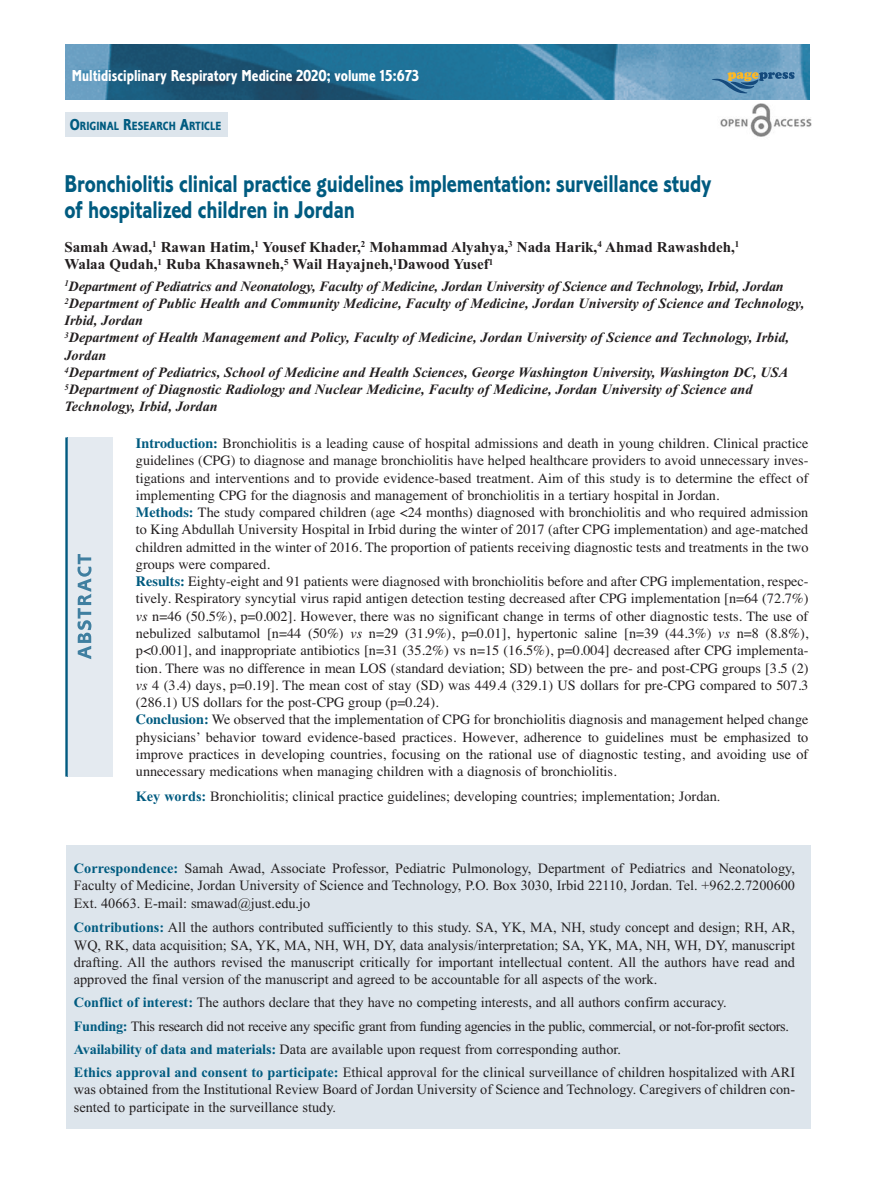
<style>
.page{position:relative;width:896px;height:1189px;background:#fff}
.page>*{position:absolute;margin:0;border:0;box-sizing:border-box;transform-origin:0 0}
.t1{font:25.2px/25.5px "Corinthian Bold Plain";letter-spacing:-.005em;color:#005b80;scale:.83 1}
.t2{font:16.5px "Corinthian Bold Condensed Plain";color:#fff}
.t3{font:700 15px/17.2px "Times New Roman";color:#231f20}
.t4{font:14.25px/17.2px "Times";color:#231f20}
.t5{font:14.25px/17.2px "Times New Roman";color:#231f20;text-align:justify}
.t6{font:italic 700 14.25px/17.2px "Times New Roman";color:#231f20}
.t7{font:12.3px "Corinthian Bold Condensed Plain";color:#005b80}
.s1{font-size:16.5px}
.s2{font-weight:700;color:#005b80}
.s3{font-style:italic}
</style>
<div class="page">
<hr style="left:65px;top:437px;width:3px;height:339px;background:#005b80">
<div style="left:66px;top:845px;width:744px;height:284px;background:#dde5ec"></div>
<div style="left:68px;top:437px;width:44px;height:339px;background:#e4eaf0"></div>
<svg style="left:77px;top:554px;width:14px;height:105px"></svg>
<hr style="left:67px;top:437px;width:1px;height:339px;background:#407fa0">
<div style="left:65px;top:112px;width:162px;height:25px;background:#dde5ec"></div>
<img style="left:720px;top:104px;width:91px;height:33px">
<img style="left:65px;top:44px;width:744px;height:56px">
<svg style="left:711px;top:72px;width:83px;height:21px;background:#6b93a7"></svg>
<p class="t2" style="left:72px;top:70px;width:349px">Multidisciplinary Respiratory Medicine 2020; volume 15:673</p>
<p class="t7" style="left:70px;top:121px;width:153px"><span class="s1">O</span>RIGINAL <span class="s1">R</span>ESEARCH <span class="s1">A</span>RTICLE</p>
<h1 class="t1" style="left:64px;top:173px;width:781px">Bronchiolitis clinical practice guidelines implementation: surveillance study of hospitalized children in Jordan</h1>
<p class="t3" style="left:64px;top:238px;width:676px">Samah Awad,<sup>1</sup> Rawan Hatim,<sup>1</sup> Yousef Khader,<sup>2</sup> Mohammad Alyahya,<sup>3</sup> Nada Harik,<sup>4</sup> Ahmad Rawashdeh,<sup>1<br></sup>Walaa Qudah,<sup>1</sup> Ruba Khasawneh,<sup>5</sup> Wail Hayajneh,<sup>1</sup>Dawood Yusef<sup>1</sup></p>
<p class="t6" style="left:64px;top:277px;width:741px"><sup>1</sup>Department of Pediatrics and Neonatology, Faculty of Medicine, Jordan University of Science and Technology, Irbid, Jordan <sup>2</sup>Department of Public Health and Community Medicine, Faculty of Medicine, Jordan University of Science and Technology, Irbid, Jordan<br><sup>3</sup>Department of Health Management and Policy, Faculty of Medicine, Jordan University of Science and Technology, Irbid, Jordan<br><sup>4</sup>Department of Pediatrics, School of Medicine and Health Sciences, George Washington University, Washington DC, USA <sup>5</sup>Department of Diagnostic Radiology and Nuclear Medicine, Faculty of Medicine, Jordan University of Science and Technology, Irbid, Jordan</p>
<p class="t4" style="left:136px;top:435px;width:674px"><span class="s2">Introduction:</span> Bronchiolitis is a leading cause of hospital admissions and death in young children. Clinical practice guidelines (CPG) to diagnose and manage bronchiolitis have helped healthcare providers to avoid unnecessary inves&shy;tigations and interventions and to provide evidence-based treatment. Aim of this study is to determine the effect of implementing CPG for the diagnosis and management of bronchiolitis in a tertiary hospital in Jordan.<br><span class="s2">Methods:</span> The study compared children (age &lt;24 months) diagnosed with bronchiolitis and who required admission to King Abdullah University Hospital in Irbid during the winter of 2017 (after CPG implementation) and age-matched children admitted in the winter of 2016. The proportion of patients receiving diagnostic tests and treatments in the two groups were compared.<br><span class="s2">Results:</span> Eighty-eight and 91 patients were diagnosed with bronchiolitis before and after CPG implementation, respec&shy;tively. Respiratory syncytial virus rapid antigen detection testing decreased after CPG implementation [n=64 (72.7%) <span class="s3">vs</span> n=46 (50.5%), p=0.002]. However, there was no significant change in terms of other diagnostic tests. The use of nebulized salbutamol [n=44 (50%) <span class="s3">vs</span> n=29 (31.9%), p=0.01], hypertonic saline [n=39 (44.3%) <span class="s3">vs</span> n=8 (8.8%), p&lt;0.001], and inappropriate antibiotics [n=31 (35.2%) vs n=15 (16.5%), p=0.004] decreased after CPG implementa&shy;tion. There was no difference in mean LOS (standard deviation; SD) between the pre- and post-CPG groups [3.5 (2) <span class="s3">vs</span> 4 (3.4) days, p=0.19]. The mean cost of stay (SD) was 449.4 (329.1) US dollars for pre-CPG compared to 507.3 (286.1) US dollars for the post-CPG group (p=0.24).<br><span class="s2">Conclusion:</span> We observed that the implementation of CPG for bronchiolitis diagnosis and management helped change physicians’ behavior toward evidence-based practices. However, adherence to guidelines must be emphasized to improve practices in developing countries, focusing on the rational use of diagnostic testing, and avoiding use of unnecessary medications when managing children with a diagnosis of bronchiolitis.</p>
<p class="t5" style="left:136px;top:787px;width:586px"><span class="s2">Key words:</span> Bronchiolitis; clinical practice guidelines; developing countries; implementation; Jordan.</p>
<p class="t5" style="left:74px;top:859px;width:722px"><span class="s2">Correspondence:</span> Samah Awad, Associate Professor, Pediatric Pulmonology, Department of Pediatrics and Neonatology, Faculty of Medicine, Jordan University of Science and Technology, P.O. Box 3030, Irbid 22110, Jordan. Tel. +962.2.7200600<br>Ext. 40663. E-mail: smawad@just.edu.jo</p>
<p class="t5" style="left:74px;top:919px;width:722px"><span class="s2">Contributions:</span> All the authors contributed sufficiently to this study. SA, YK, MA, NH, study concept and design; RH, AR, WQ, RK, data acquisition; SA, YK, MA, NH, WH, DY, data analysis/interpretation; SA, YK, MA, NH, WH, DY, manuscript drafting. All the authors revised the manuscript critically for important intellectual content. All the authors have read and approved the final version of the manuscript and agreed to be accountable for all aspects of the work.</p>
<p class="t5" style="left:74px;top:991px;width:722px;line-height:23.2px;text-align:left"><span class="s2">Conflict of interest:</span> The authors declare that they have no competing interests, and all authors confirm accuracy.<br><span class="s2">Funding:</span> This research did not receive any specific grant from funding agencies in the public, commercial, or not-for-profit sectors.<br><span class="s2">Availability of data and materials:</span> Data are available upon request from corresponding author.<br><span class="s2">Ethics approval and consent to participate:</span> Ethical approval for the clinical surveillance of children hospitalized with ARI</p>
<p class="t5" style="left:74px;top:1081px;width:722px">was obtained from the Institutional Review Board of Jordan University of Science and Technology. Caregivers of children con&shy;sented to participate in the surveillance study.</p>
</div>
